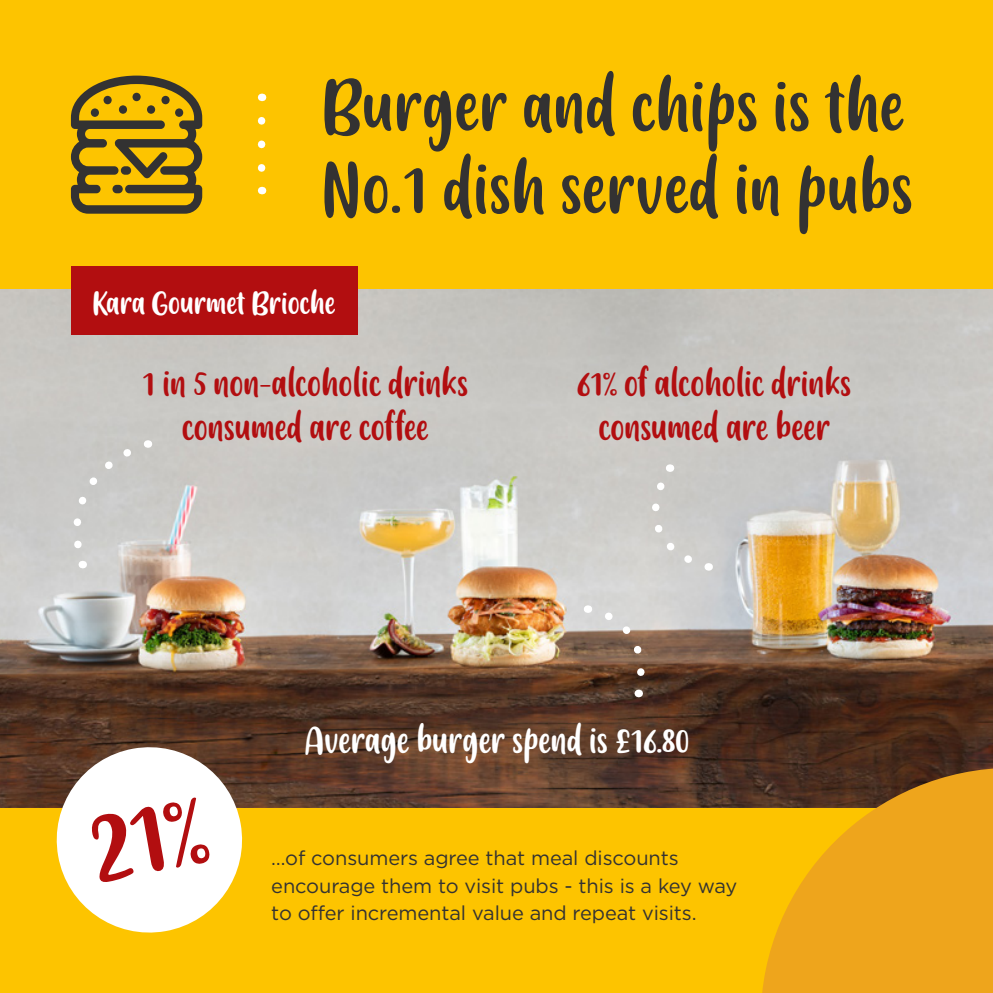
<style>
.page{position:relative;width:993px;height:993px;background:#fff}
.page>*{position:absolute;margin:0;border:0;box-sizing:border-box;transform-origin:0 0}
.t1{font:75px/82.5px "Friendly Schoolmates";color:#333232}
.t2{font:38px/43.8px "Friendly Schoolmates";letter-spacing:-.005em;color:#b20e10;text-align:center}
.t3{font:38px "Friendly Schoolmates";letter-spacing:-.005em;color:#fff}
.t4{font:32.5px "Friendly Schoolmates";letter-spacing:-.005em;color:#fff}
.t5{font:20px/27.5px "Gotham HTF";letter-spacing:-.005em;color:#333232}
</style>
<div class="page">
<div style="left:0;top:0;width:992px;height:992px;background:#fdc400"></div>
<img style="left:0;top:289px;width:992px;height:517px">
<svg style="left:71px;top:76px;width:131px;height:138px"></svg>
<div style="left:121px;top:166px;width:10px;height:9px;background:#333232;border-radius:4px"></div>
<svg style="left:258px;top:121px;width:7px;height:51px"></svg>
<svg style="left:49px;top:739px;width:200px;height:194px;fill:#fff"></svg>
<svg style="left:67px;top:442px;width:70px;height:126px"></svg>
<svg style="left:641px;top:464px;width:57px;height:105px"></svg>
<svg style="left:598px;top:606px;width:48px;height:91px"></svg>
<svg style="left:760px;top:767px;width:232px;height:225px;fill:#eea51c"></svg>
<div style="left:71px;top:266px;width:286px;height:68px;background:#b20e10"></div>
<div style="left:89px;top:796px;width:122px;height:86px;background:#fff"></div>
<h1 class="t1" style="left:321px;top:67px;width:593px">Burger and chips is the<br>No.1 dish served in pubs</h1>
<h3 class="t4" style="left:92px;top:285px;width:245px">Kara Gourmet Brioche</h3>
<h2 class="t2" style="left:142px;top:363px;width:327px">1 in 5 non-alcoholic drinks consumed are coffee</h2>
<h2 class="t2" style="left:577px;top:363px;width:275px">61% of alcoholic drinks consumed are beer</h2>
<h2 class="t3" style="left:304px;top:719px;width:385px">Average burger spend is £16.80</h2>
<p class="t5" style="left:271px;top:843px;width:467px">…of consumers agree that meal discounts encourage them to visit pubs - this is a key way to offer incremental value and repeat visits.</p>
</div>
